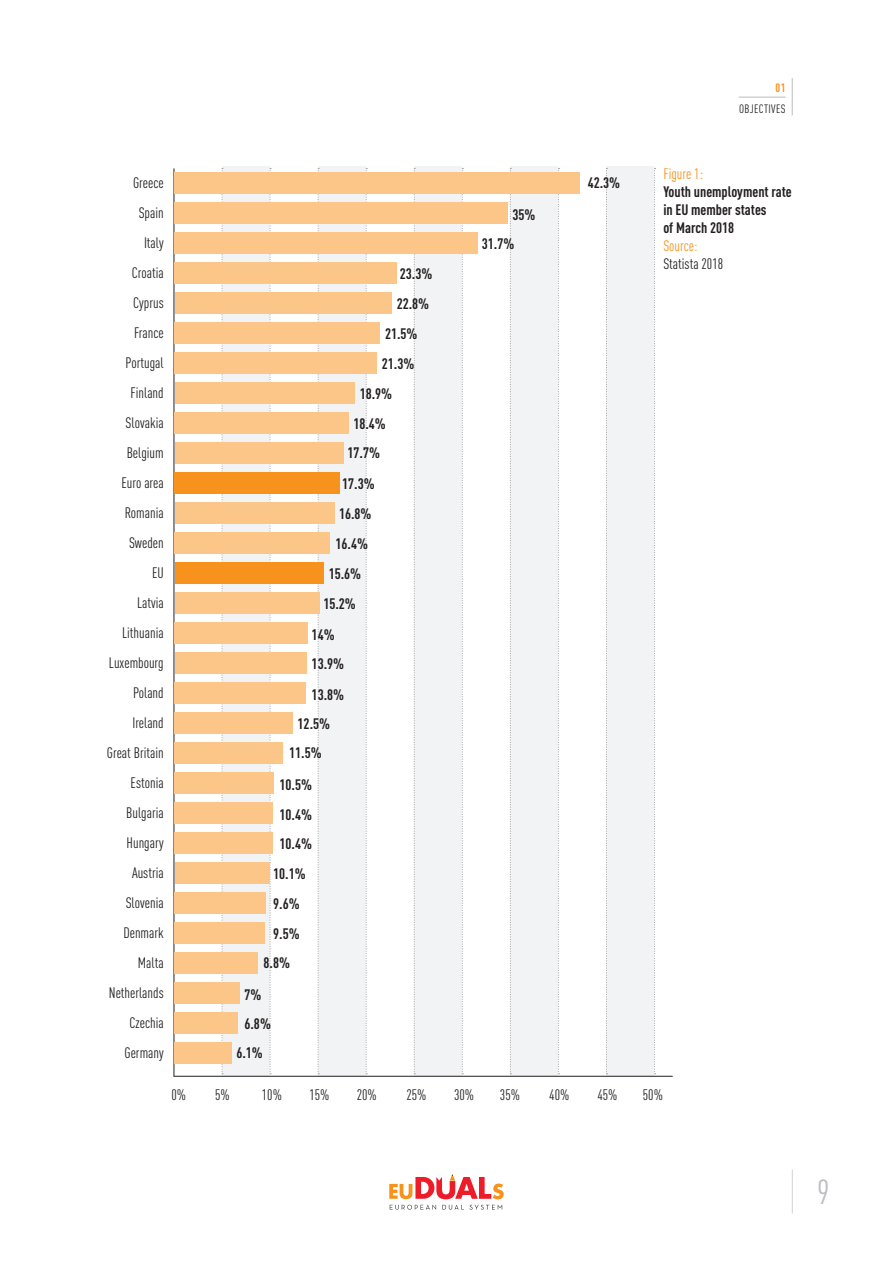
<style>
.page{position:relative;width:893px;height:1263px;background:#fff}
.page>*{position:absolute;margin:0;border:0;box-sizing:border-box;transform-origin:0 0}
.t1{font:34.2px "Adi Haus PS Con";color:#bcbdc0}
.t2{font:15px/30px "Adi Haus PS Con";color:#231f20;text-align:right}
.t3{font:700 15px/18px "Adi Haus PS Con";color:#231f20}
.t4{font:15px "Adi Haus PS Con";color:#f7931d}
.t5{font:12px "Adi Haus PS Con";letter-spacing:.03em;color:#231f20}
.t6{font:700 12px "Adi Haus PS Con";color:#f7931d}
</style>
<div class="page">
<svg style="left:389px;top:1174px;width:115px;height:25px"></svg>
<svg style="left:390px;top:1205px;width:46px;height:4px"></svg>
<svg style="left:442px;top:1205px;width:60px;height:4px"></svg>
<hr style="left:792px;top:78px;width:1px;height:37px;background:#bcbdc0">
<hr style="left:739px;top:97px;width:47px;height:1px;background:#bcbdc0">
<hr style="left:792px;top:1169px;width:1px;height:44px;background:#d1d2d4">
<div style="left:222px;top:166px;width:48px;height:910px;background:#f2f3f4"></div>
<div style="left:318px;top:166px;width:48px;height:910px;background:#f2f3f4"></div>
<div style="left:415px;top:166px;width:47px;height:910px;background:#f2f3f4"></div>
<div style="left:511px;top:166px;width:47px;height:910px;background:#f2f3f4"></div>
<div style="left:607px;top:166px;width:47px;height:910px;background:#f2f3f4"></div>
<svg style="left:222px;top:168px;width:1px;height:906px"></svg>
<svg style="left:366px;top:168px;width:1px;height:906px"></svg>
<svg style="left:510px;top:168px;width:1px;height:906px"></svg>
<svg style="left:606px;top:168px;width:1px;height:906px"></svg>
<svg style="left:270px;top:168px;width:1px;height:906px"></svg>
<svg style="left:414px;top:168px;width:1px;height:906px"></svg>
<svg style="left:558px;top:168px;width:1px;height:906px"></svg>
<svg style="left:654px;top:168px;width:1px;height:906px"></svg>
<hr style="left:174px;top:168px;width:1px;height:908px;background:#231f20">
<svg style="left:318px;top:168px;width:1px;height:906px"></svg>
<svg style="left:462px;top:168px;width:1px;height:906px"></svg>
<div style="left:175px;top:172px;width:405px;height:21px;background:#fdc689"></div>
<div style="left:175px;top:202px;width:333px;height:21px;background:#fdc689"></div>
<div style="left:175px;top:232px;width:303px;height:21px;background:#fdc689"></div>
<div style="left:175px;top:262px;width:222px;height:21px;background:#fdc689"></div>
<div style="left:175px;top:292px;width:217px;height:21px;background:#fdc689"></div>
<div style="left:175px;top:322px;width:205px;height:21px;background:#fdc689"></div>
<div style="left:175px;top:352px;width:202px;height:21px;background:#fdc689"></div>
<div style="left:175px;top:382px;width:180px;height:21px;background:#fdc689"></div>
<div style="left:175px;top:412px;width:174px;height:21px;background:#fdc689"></div>
<div style="left:175px;top:442px;width:169px;height:21px;background:#fdc689"></div>
<div style="left:175px;top:472px;width:165px;height:21px;background:#f7931d"></div>
<div style="left:175px;top:562px;width:149px;height:21px;background:#f7931d"></div>
<div style="left:175px;top:502px;width:160px;height:21px;background:#fdc689"></div>
<div style="left:175px;top:532px;width:155px;height:21px;background:#fdc689"></div>
<div style="left:175px;top:592px;width:144px;height:21px;background:#fdc689"></div>
<div style="left:175px;top:622px;width:133px;height:21px;background:#fdc689"></div>
<div style="left:175px;top:652px;width:132px;height:21px;background:#fdc689"></div>
<div style="left:175px;top:682px;width:131px;height:21px;background:#fdc689"></div>
<div style="left:175px;top:712px;width:118px;height:21px;background:#fdc689"></div>
<div style="left:175px;top:742px;width:108px;height:21px;background:#fdc689"></div>
<div style="left:175px;top:772px;width:99px;height:21px;background:#fdc689"></div>
<div style="left:175px;top:802px;width:98px;height:21px;background:#fdc689"></div>
<div style="left:175px;top:832px;width:98px;height:21px;background:#fdc689"></div>
<div style="left:175px;top:862px;width:95px;height:21px;background:#fdc689"></div>
<div style="left:175px;top:892px;width:91px;height:21px;background:#fdc689"></div>
<div style="left:175px;top:922px;width:90px;height:21px;background:#fdc689"></div>
<div style="left:175px;top:952px;width:83px;height:21px;background:#fdc689"></div>
<div style="left:175px;top:982px;width:65px;height:21px;background:#fdc689"></div>
<div style="left:175px;top:1012px;width:63px;height:21px;background:#fdc689"></div>
<div style="left:175px;top:1042px;width:57px;height:21px;background:#fdc689"></div>
<hr style="left:174px;top:1076px;width:499px;height:1px;background:#231f20">
<p class="t2" style="left:107px;top:167px;width:58px">Greece<br>Spain<br>Italy<br>Croatia<br>Cyprus<br>France<br>Portugal<br>Finland<br>Slovakia<br>Belgium<br>Euro area<br>Romania<br>Sweden<br>EU<br>Latvia<br>Lithuania<br>Luxembourg<br>Poland<br>Ireland<br>Great Britain<br>Estonia<br>Bulgaria<br>Hungary<br>Austria<br>Slovenia<br>Denmark<br>Malta<br>Netherlands<br>Czechia<br>Germany</p>
<p class="t3" style="left:588px;top:174px;width:34px">42.3%</p>
<p class="t3" style="left:482px;top:199px;width:55px;line-height:29.4px;text-indent:31px">35%<br>31.7%</p>
<p class="t3" style="left:400px;top:265px;width:34px">23.3%</p>
<p class="t3" style="left:397px;top:294px;width:34px">22.8%</p>
<p class="t3" style="left:385px;top:324px;width:34px">21.5%</p>
<p class="t3" style="left:382px;top:354px;width:34px">21.3%</p>
<p class="t3" style="left:360px;top:384px;width:34px">18.9%</p>
<p class="t3" style="left:353px;top:414px;width:34px">18.4%</p>
<p class="t3" style="left:348px;top:443px;width:34px">17.7%</p>
<p class="t3" style="left:342px;top:475px;width:34px">17.3%</p>
<p class="t3" style="left:339px;top:504px;width:34px">16.8%</p>
<p class="t3" style="left:335px;top:534px;width:34px">16.4%</p>
<p class="t3" style="left:329px;top:564px;width:34px">15.6%</p>
<p class="t3" style="left:323px;top:594px;width:34px">15.2%</p>
<p class="t3" style="left:312px;top:625px;width:25px">14%</p>
<p class="t3" style="left:312px;top:647px;width:34px;line-height:31.2px">13.9%<br>13.8%</p>
<p class="t3" style="left:289px;top:708px;width:43px;line-height:29.7px;text-align:center">12.5%<br>11.5%</p>
<p class="t3" style="left:280px;top:769px;width:34px;line-height:30.5px">10.5%<br>10.4%</p>
<p class="t3" style="left:280px;top:834px;width:34px">10.4%</p>
<p class="t3" style="left:273px;top:864px;width:34px">10.1%</p>
<p class="t3" style="left:273px;top:894px;width:28px">9.6%</p>
<p class="t3" style="left:273px;top:924px;width:28px">9.5%</p>
<p class="t3" style="left:264px;top:953px;width:28px">8.8%</p>
<p class="t3" style="left:236px;top:979px;width:36px;line-height:29.1px;text-align:center">7%<br>6.8%<br>6.1%</p>
<p class="t6" style="left:776px;top:80px;width:11px">01</p>
<p class="t5" style="left:739px;top:101px;width:48px">OBJECTIVES</p>
<p class="t4" style="left:663px;top:165px;width:41px">Figure 1:</p>
<p class="t3" style="left:663px;top:182px;width:130px">Youth unemployment rate in EU member states<br>of March 2018</p>
<p class="t4" style="left:663px;top:237px;width:36px">Source:</p>
<p class="t2" style="left:663px;top:248px;width:61px">Statista 2018</p>
<p class="t2" style="left:171px;top:1080px;width:16px">0%</p>
<p class="t2" style="left:215px;top:1080px;width:16px">5%</p>
<p class="t2" style="left:262px;top:1080px;width:22px">10%</p>
<p class="t2" style="left:309px;top:1080px;width:22px">15%</p>
<p class="t2" style="left:357px;top:1080px;width:22px">20%</p>
<p class="t2" style="left:406px;top:1080px;width:22px">25%</p>
<p class="t2" style="left:454px;top:1080px;width:22px">30%</p>
<p class="t2" style="left:500px;top:1080px;width:22px">35%</p>
<p class="t2" style="left:549px;top:1080px;width:22px">40%</p>
<p class="t2" style="left:597px;top:1080px;width:22px">45%</p>
<p class="t2" style="left:643px;top:1080px;width:22px">50%</p>
<h1 class="t1" style="left:817px;top:1172px;width:14px">9</h1>
</div>
